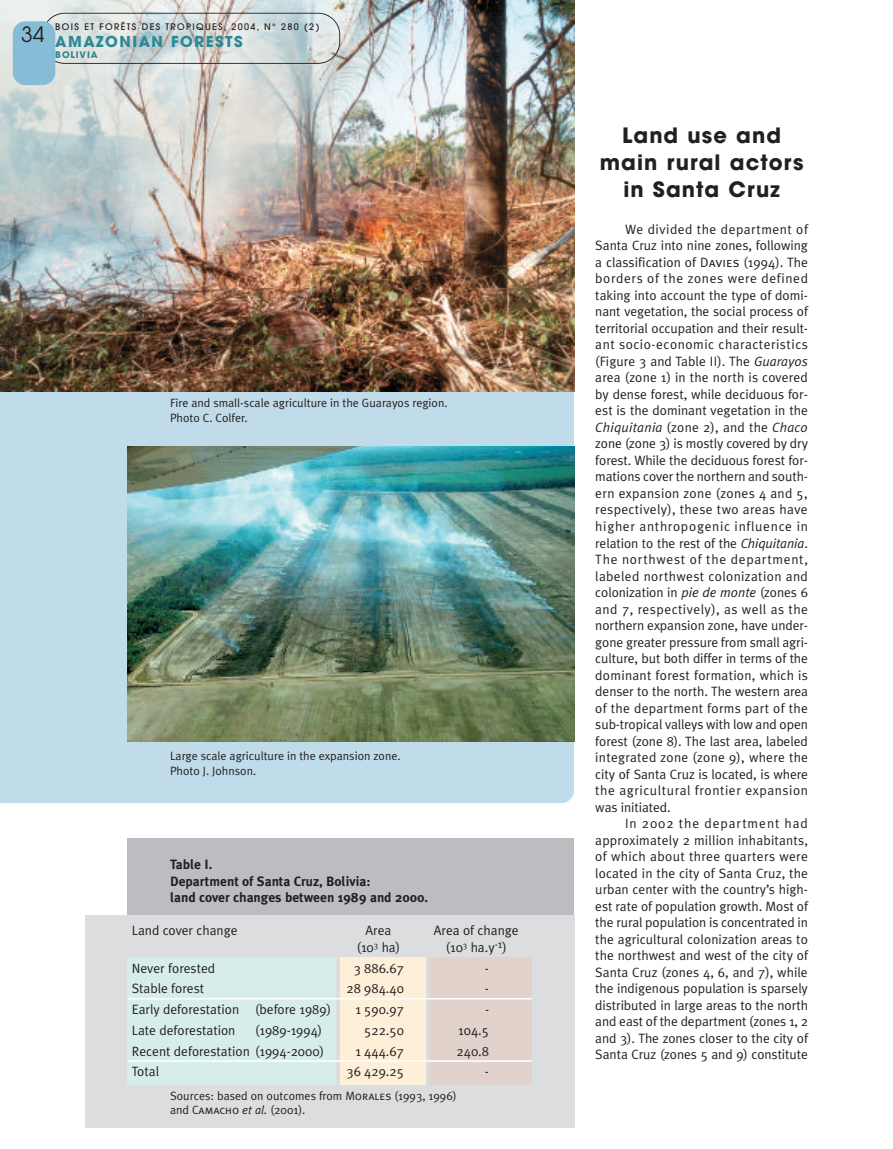
<style>
.page{position:relative;width:893px;height:1149px;background:#fff}
.page>*{position:absolute;margin:0;border:0;box-sizing:border-box;transform-origin:0 0}
.t1{font:700 21px/27px "Avant Garde";letter-spacing:.05em;color:#231f20;text-align:center}
.t2{font:21px "Avant Garde";color:#231f20}
.t3{font:700 15px "Avant Garde";letter-spacing:.1em;color:#2c8993}
.t4{font:13.5px/16.5px "Meta Plus Normal";color:#231f20;text-align:justify}
.t5{font:700 13.5px/16.5px "Meta Plus";color:#231f20}
.t6{font:12px/15px "Meta Plus Normal";color:#231f20}
.t7{font:500 9px "Avant Garde";letter-spacing:.15em;color:#231f20}
.t8{font:700 9px "Avant Garde";letter-spacing:.1em;color:#2c8993}
.s1{font-family:"Meta Plus Normal Caps"}
.s2{font-style:italic}
</style>
<div class="page">
<div style="left:128px;top:838px;width:446px;height:165px;background:#bcbdc0"></div>
<div style="left:85px;top:914px;width:489px;height:213px;background:#dcdddf"></div>
<div style="left:128px;top:957px;width:208px;height:127px;background:#d6edec"></div>
<div style="left:340px;top:957px;width:85px;height:127px;background:#feefd8"></div>
<div style="left:429px;top:957px;width:102px;height:127px;background:#e1d3cc"></div>
<div style="left:0;top:391px;width:574px;height:411px;background:#c0dbe9"></div>
<img style="left:0;top:0;width:574px;height:391px">
<svg style="left:43px;top:13px;width:297px;height:51px;background:#cdd4d4"></svg>
<div style="left:13px;top:21px;width:42px;height:64px;background:#86bcd6;border-radius:13px"></div>
<img style="left:128px;top:446px;width:446px;height:295px">
<hr style="left:128px;top:997px;width:403px;height:2px;background:#fff">
<hr style="left:128px;top:1059px;width:403px;height:2px;background:#fff">
<h1 class="t2" style="left:21px;top:26px;width:25px">34</h1>
<p class="t7" style="left:55px;top:23px;width:266px">BOIS ET FORÊTS DES TROPIQUES, 2004, N° 280 (2)</p>
<p class="t8" style="left:55px;top:51px;width:44px">BOLIVIA</p>
<p class="t3" style="left:55px;top:36px;width:189px">AMAZONIAN FORESTS</p>
<p class="t6" style="left:170px;top:395px;width:279px">Fire and small-scale agriculture in the Guarayos region.<br>Photo C. Colfer.</p>
<p class="t6" style="left:170px;top:748px;width:232px">Large scale agriculture in the expansion zone.<br>Photo J. Johnson.</p>
<p class="t5" style="left:170px;top:856px;width:260px">Table I.<br>Department of Santa Cruz, Bolivia:<br>land cover changes between 1989 and 2000.</p>
<p class="t4" style="left:132px;top:922px;width:107px">Land cover change</p>
<p class="t4" style="left:366px;top:922px;width:27px">Area</p>
<p class="t4" style="left:434px;top:922px;width:86px">Area of change</p>
<p class="t4" style="left:357px;top:938px;width:45px">(10<sup>3</sup> ha)</p>
<p class="t4" style="left:446px;top:938px;width:62px">(10<sup>3</sup> ha.y<sup>-1</sup>)</p>
<p class="t4" style="left:132px;top:959px;width:85px">Never forested</p>
<p class="t4" style="left:354px;top:959px;width:52px">3 886.67</p>
<p class="t4" style="left:485px;top:959px;width:6px">-</p>
<p class="t4" style="left:132px;top:980px;width:74px">Stable forest</p>
<p class="t4" style="left:346px;top:980px;width:59px">28 984.40</p>
<p class="t4" style="left:485px;top:980px;width:6px">-</p>
<p class="t4" style="left:132px;top:1000px;width:201px">Early deforestation (before 1989)</p>
<p class="t4" style="left:355px;top:1000px;width:50px">1 590.97</p>
<p class="t4" style="left:485px;top:1000px;width:6px">-</p>
<p class="t4" style="left:132px;top:1021px;width:105px">Late deforestation</p>
<p class="t4" style="left:255px;top:1021px;width:69px">(1989-1994)</p>
<p class="t4" style="left:364px;top:1021px;width:41px">522.50</p>
<p class="t4" style="left:458px;top:1021px;width:32px">104.5</p>
<p class="t4" style="left:132px;top:1042px;width:194px">Recent deforestation (1994-2000)</p>
<p class="t4" style="left:355px;top:1042px;width:50px">1 444.67</p>
<p class="t4" style="left:457px;top:1042px;width:34px">240.8</p>
<p class="t4" style="left:132px;top:1063px;width:29px">Total</p>
<p class="t4" style="left:346px;top:1063px;width:59px">36 429.25</p>
<p class="t4" style="left:485px;top:1063px;width:6px">-</p>
<p class="t6" style="left:170px;top:1088px;width:288px;line-height:13.5px">Sources: based on outcomes from <span class="s1">Morales</span> (1993, 1996) and <span class="s1">Camacho</span> <span class="s2">et al.</span> (2001).</p>
<h1 class="t1" style="left:600px;top:125px;width:205px">Land use and main rural actors in Santa Cruz</h1>
<p class="t4" style="left:595px;top:221px;width:214px;text-indent:30px">We divided the department of Santa Cruz into nine zones, following a classification of <span class="s1">Davies</span> (1994). The borders of the zones were defined taking into account the type of domi&shy;nant vegetation, the social process of territorial occupation and their result&shy;ant socio-economic characteristics (Figure 3 and Table II). The <span class="s2">Guarayos </span>area (zone 1) in the north is covered by dense forest, while deciduous for&shy;est is the dominant vegetation in the <span class="s2">Chiquitania</span> (zone 2), and the <span class="s2">Chaco </span>zone (zone 3) is mostly covered by dry forest. While the deciduous forest for&shy;mations cover the northern and south&shy;ern expansion zone (zones 4 and 5, respectively), these two areas have higher anthropogenic influence in relation to the rest of the <span class="s2">Chiquitania</span>.<br>The northwest of the department, labeled northwest colonization and colonization in <span class="s2">pie de monte</span> (zones 6 and 7, respectively), as well as the northern expansion zone, have under&shy;gone greater pressure from small agri&shy;culture, but both differ in terms of the dominant forest formation, which is denser to the north. The western area of the department forms part of the sub-tropical valleys with low and open forest (zone 8). The last area, labeled integrated zone (zone 9), where the city of Santa Cruz is located, is where the agricultural frontier expansion was initiated.</p>
<p class="t4" style="left:595px;top:815px;width:214px;text-indent:30px">In 2002 the department had approximately 2 million inhabitants, of which about three quarters were located in the city of Santa Cruz, the urban center with the country’s high&shy;est rate of population growth. Most of the rural population is concentrated in the agricultural colonization areas to the northwest and west of the city of Santa Cruz (zones 4, 6, and 7), while the indigenous population is sparsely distributed in large areas to the north and east of the department (zones 1, 2 and 3). The zones closer to the city of Santa Cruz (zones 5 and 9) constitute</p>
</div>
